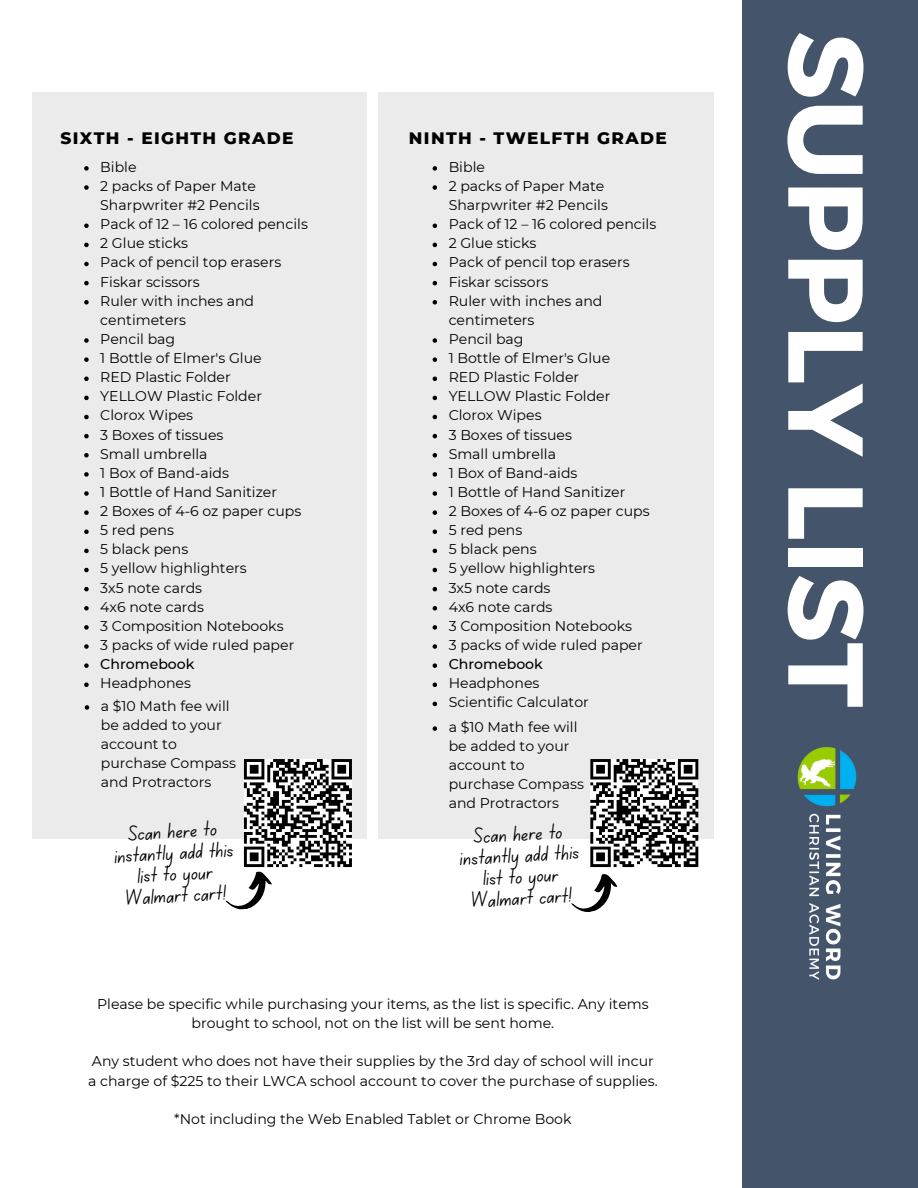
<style>
.page{position:relative;width:918px;height:1188px;background:#fff}
.page>*{position:absolute;margin:0;border:0;box-sizing:border-box;transform-origin:0 0}
.t1{font:700 106.2px "Montserrat";color:#fff}
.t2{font:22.05px/21.3px "Canva School Font";color:#000;text-align:center}
.t3{font:800 16.95px "Montserrat";letter-spacing:.08em;color:#000}
.t4{font:14.1px/19.2px "Montserrat";color:#000}
.t5{font:500 14.1px "Montserrat";color:#000}
</style>
<div class="page">
<div style="left:33px;top:92px;width:334px;height:747px;background:#ebebeb"></div>
<div style="left:378px;top:92px;width:335px;height:747px;background:#ebebeb"></div>
<div style="left:742px;top:0;width:176px;height:1188px;background:#44546a"></div>
<svg style="left:84px;top:166px;width:5px;height:5px"></svg>
<svg style="left:84px;top:185px;width:5px;height:5px"></svg>
<svg style="left:84px;top:224px;width:5px;height:4px"></svg>
<svg style="left:84px;top:243px;width:5px;height:4px"></svg>
<svg style="left:84px;top:262px;width:5px;height:4px"></svg>
<svg style="left:84px;top:281px;width:5px;height:4px"></svg>
<svg style="left:84px;top:300px;width:5px;height:5px"></svg>
<svg style="left:84px;top:338px;width:5px;height:5px"></svg>
<svg style="left:84px;top:357px;width:5px;height:5px"></svg>
<svg style="left:84px;top:377px;width:5px;height:4px"></svg>
<svg style="left:84px;top:396px;width:5px;height:4px"></svg>
<svg style="left:84px;top:415px;width:5px;height:4px"></svg>
<svg style="left:84px;top:434px;width:5px;height:4px"></svg>
<svg style="left:84px;top:453px;width:5px;height:5px"></svg>
<svg style="left:84px;top:472px;width:5px;height:5px"></svg>
<svg style="left:84px;top:491px;width:5px;height:5px"></svg>
<svg style="left:84px;top:510px;width:5px;height:5px"></svg>
<svg style="left:84px;top:530px;width:5px;height:4px"></svg>
<svg style="left:84px;top:549px;width:5px;height:4px"></svg>
<svg style="left:84px;top:568px;width:5px;height:4px"></svg>
<svg style="left:84px;top:587px;width:5px;height:4px"></svg>
<svg style="left:84px;top:606px;width:5px;height:5px"></svg>
<svg style="left:84px;top:625px;width:5px;height:5px"></svg>
<svg style="left:84px;top:644px;width:5px;height:5px"></svg>
<svg style="left:84px;top:663px;width:5px;height:5px"></svg>
<svg style="left:84px;top:683px;width:5px;height:4px"></svg>
<svg style="left:433px;top:166px;width:4px;height:5px"></svg>
<svg style="left:433px;top:185px;width:4px;height:5px"></svg>
<svg style="left:433px;top:224px;width:4px;height:4px"></svg>
<svg style="left:433px;top:243px;width:4px;height:4px"></svg>
<svg style="left:433px;top:262px;width:4px;height:4px"></svg>
<svg style="left:433px;top:281px;width:4px;height:4px"></svg>
<svg style="left:433px;top:300px;width:4px;height:5px"></svg>
<svg style="left:433px;top:338px;width:4px;height:5px"></svg>
<svg style="left:433px;top:357px;width:4px;height:5px"></svg>
<svg style="left:433px;top:377px;width:4px;height:4px"></svg>
<svg style="left:433px;top:396px;width:4px;height:4px"></svg>
<svg style="left:433px;top:415px;width:4px;height:4px"></svg>
<svg style="left:433px;top:434px;width:4px;height:4px"></svg>
<svg style="left:433px;top:453px;width:4px;height:5px"></svg>
<svg style="left:433px;top:472px;width:4px;height:5px"></svg>
<svg style="left:433px;top:491px;width:4px;height:5px"></svg>
<svg style="left:433px;top:510px;width:4px;height:5px"></svg>
<svg style="left:433px;top:530px;width:4px;height:4px"></svg>
<svg style="left:433px;top:549px;width:4px;height:4px"></svg>
<svg style="left:433px;top:568px;width:4px;height:4px"></svg>
<svg style="left:433px;top:587px;width:4px;height:4px"></svg>
<svg style="left:433px;top:606px;width:4px;height:5px"></svg>
<svg style="left:433px;top:625px;width:4px;height:5px"></svg>
<svg style="left:433px;top:644px;width:4px;height:5px"></svg>
<svg style="left:433px;top:663px;width:4px;height:5px"></svg>
<svg style="left:433px;top:683px;width:4px;height:4px"></svg>
<svg style="left:433px;top:702px;width:4px;height:4px"></svg>
<img style="left:797px;top:747px;width:60px;height:233px">
<svg style="left:433px;top:726px;width:4px;height:5px"></svg>
<svg style="left:225px;top:759px;width:127px;height:151px"></svg>
<svg style="left:571px;top:759px;width:127px;height:153px"></svg>
<svg style="left:85px;top:705px;width:4px;height:5px"></svg>
<p class="t3" style="left:61px;top:128px;width:235px">SIXTH - EIGHTH GRADE</p>
<p class="t4" style="left:100px;top:157px;width:209px">Bible<br>2 packs of Paper Mate<br>Sharpwriter #2 Pencils<br>Pack of 12 – 16 colored pencils<br>2 Glue sticks<br>Pack of pencil top erasers<br>Fiskar scissors<br>Ruler with inches and centimeters<br>Pencil bag<br>1 Bottle of Elmer's Glue<br>RED Plastic Folder<br>YELLOW Plastic Folder<br>Clorox Wipes<br>3 Boxes of tissues<br>Small umbrella<br>1 Box of Band-aids<br>1 Bottle of Hand Sanitizer<br>2 Boxes of 4-6 oz paper cups<br>5 red pens<br>5 black pens<br>5 yellow highlighters<br>3x5 note cards<br>4x6 note cards<br>3 Composition Notebooks<br>3 packs of wide ruled paper</p>
<p class="t5" style="left:100px;top:655px;width:96px">Chromebook</p>
<p class="t4" style="left:100px;top:673px;width:92px">Headphones</p>
<p class="t4" style="left:101px;top:696px;width:137px">a $10 Math fee will be added to your account to purchase Compass and Protractors</p>
<p class="t3" style="left:409px;top:128px;width:259px">NINTH - TWELFTH GRADE</p>
<p class="t4" style="left:449px;top:157px;width:209px">Bible<br>2 packs of Paper Mate<br>Sharpwriter #2 Pencils<br>Pack of 12 – 16 colored pencils<br>2 Glue sticks<br>Pack of pencil top erasers<br>Fiskar scissors<br>Ruler with inches and centimeters<br>Pencil bag<br>1 Bottle of Elmer's Glue<br>RED Plastic Folder<br>YELLOW Plastic Folder<br>Clorox Wipes<br>3 Boxes of tissues<br>Small umbrella<br>1 Box of Band-aids<br>1 Bottle of Hand Sanitizer<br>2 Boxes of 4-6 oz paper cups<br>5 red pens<br>5 black pens<br>5 yellow highlighters<br>3x5 note cards<br>4x6 note cards<br>3 Composition Notebooks<br>3 packs of wide ruled paper</p>
<p class="t5" style="left:449px;top:655px;width:96px">Chromebook</p>
<p class="t4" style="left:449px;top:673px;width:142px">Headphones<br>Scientific Calculator</p>
<p class="t4" style="left:449px;top:717px;width:137px">a $10 Math fee will be added to your account to purchase Compass and Protractors</p>
<h2 class="t2" style="left:112px;top:826px;width:121px;rotate:-3deg">Scan here to instantly add this list to your<br>Walmart cart!</h2>
<h2 class="t2" style="left:458px;top:829px;width:121px;rotate:-3deg">Scan here to instantly add this list to your<br>Walmart cart!</h2>
<p class="t4" style="left:97px;top:994px;width:553px;text-align:center">Please be specific while purchasing your items, as the list is specific. Any items brought to school, not on the list will be sent home.</p>
<p class="t4" style="left:88px;top:1052px;width:571px">Any student who does not have their supplies by the 3rd day of school will incur a charge of $225 to their LWCA school account to cover the purchase of supplies.</p>
<p class="t4" style="left:174px;top:1109px;width:399px">*Not including the Web Enabled Tablet or Chrome Book</p>
<h1 class="t1" style="left:895px;top:31px;width:678px;rotate:90deg">SUPPLY LIST</h1>
</div>
